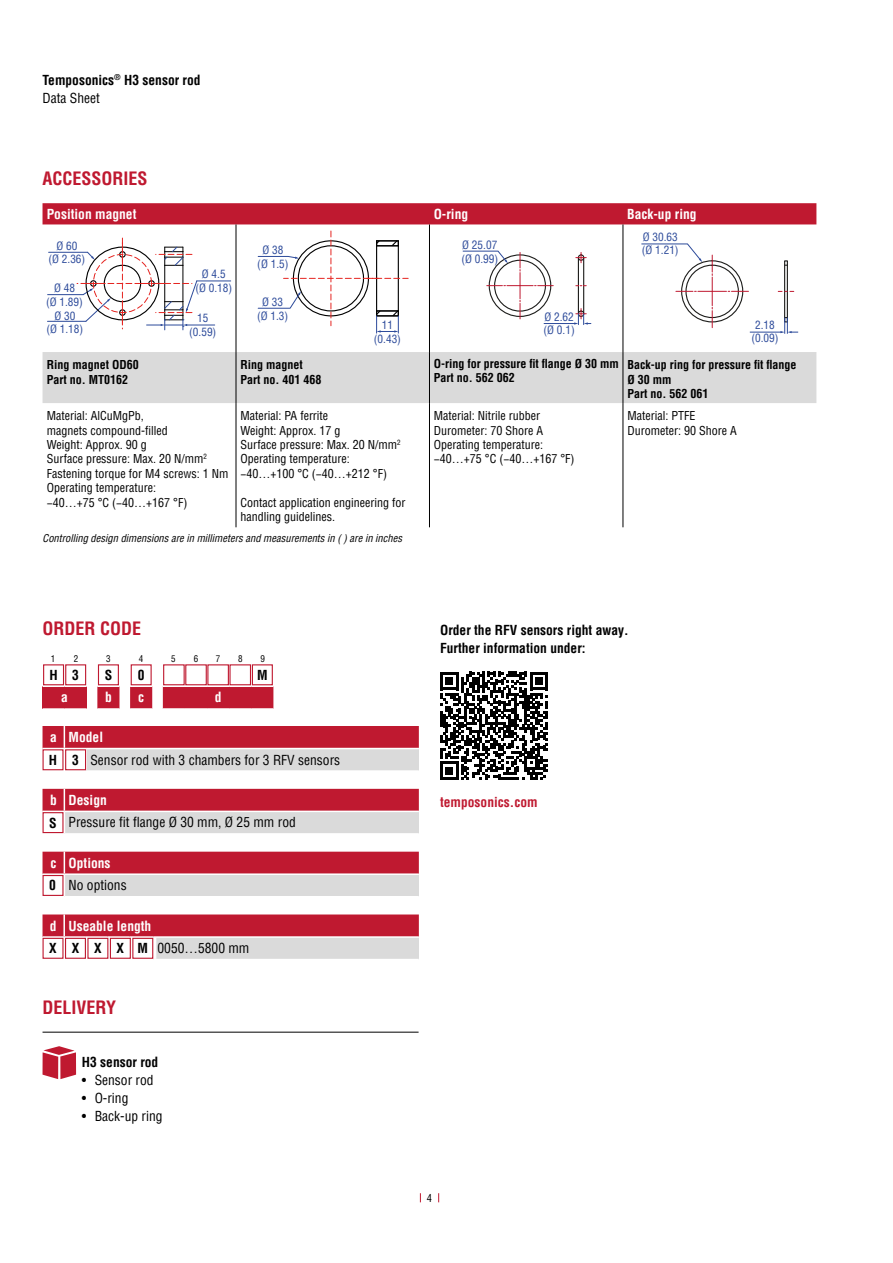
<style>
.page{position:relative;width:893px;height:1263px;background:#fff}
.page>*{position:absolute;margin:0;border:0;box-sizing:border-box;transform-origin:0 0}
.t1{font:700 condensed 18px "Helvetica LT Pro";color:#bf1930}
.t2{font:condensed 13.5px/22.5px "Helvetica LT Pro";color:#000}
.t3{font:700 condensed 13.5px/18px "Helvetica LT Pro";color:#000}
.t4{font:700 condensed 13.5px/22.5px "Helvetica LT Pro";color:#fff}
.t5{font:700 condensed 13.5px "Helvetica LT Pro";color:#bf1930}
.t6{font:condensed 12px/14.4px "Helvetica LT Pro";color:#000}
.t7{font:700 condensed 12px/14.4px "Helvetica LT Pro";color:#000}
.t8{font:condensed 11.25px/13.5px "Helvetica LT Std";color:#2c4a9a;text-align:center}
.t9{font:condensed 11.25px/13.5px "Helvetica LT Pro";color:#2c4a9a}
.t10{font:italic condensed 10.5px "Helvetica LT Pro";color:#000}
.t11{font:condensed 10.5px "Helvetica LT Pro";color:#000}
.t12{font:condensed 9px "Helvetica LT Pro";color:#000}
.s1{font-weight:400}
.s2{font-weight:700;color:#fff}
.s3{font-weight:700}
.s4{color:#000}
.s5{font-weight:400;color:#000}
</style>
<div class="page">
<div style="left:43px;top:686px;width:44px;height:23px;background:#bf1930"></div>
<svg style="left:43px;top:708px;width:44px;height:1px"></svg>
<svg style="left:97px;top:686px;width:176px;height:23px;background:#c93d50"></svg>
<hr style="left:97px;top:685px;width:22px;height:2px;background:#fff">
<hr style="left:130px;top:685px;width:22px;height:2px;background:#fff">
<hr style="left:163px;top:685px;width:22px;height:2px;background:#fff">
<hr style="left:185px;top:685px;width:22px;height:2px;background:#fff">
<hr style="left:207px;top:685px;width:22px;height:2px;background:#fff">
<hr style="left:229px;top:685px;width:22px;height:2px;background:#fff">
<hr style="left:251px;top:685px;width:22px;height:2px;background:#fff">
<hr style="left:43px;top:685px;width:22px;height:2px;background:#fff">
<hr style="left:65px;top:685px;width:22px;height:2px;background:#fff">
<div style="left:43px;top:664px;width:21px;height:21px;border:1px solid #bf1930"></div>
<div style="left:65px;top:664px;width:21px;height:21px;border:1px solid #bf1930"></div>
<div style="left:98px;top:664px;width:21px;height:21px;border:1px solid #bf1930"></div>
<div style="left:131px;top:664px;width:21px;height:21px;border:1px solid #bf1930"></div>
<div style="left:163px;top:664px;width:22px;height:21px;border:1px solid #bf1930"></div>
<div style="left:185px;top:664px;width:22px;height:21px;border:1px solid #bf1930"></div>
<div style="left:207px;top:664px;width:22px;height:21px;border:1px solid #bf1930"></div>
<div style="left:229px;top:664px;width:22px;height:21px;border:1px solid #bf1930"></div>
<div style="left:252px;top:664px;width:21px;height:21px;border:1px solid #bf1930"></div>
<svg style="left:43px;top:726px;width:376px;height:44px;background:#ce7984"></svg>
<hr style="left:86px;top:748px;width:333px;height:1px;background:#fff">
<hr style="left:85px;top:749px;width:2px;height:21px;background:#fff">
<div style="left:65px;top:749px;width:21px;height:21px;border:1px solid #bf1930"></div>
<svg style="left:43px;top:789px;width:376px;height:44px;background:#ce7c87"></svg>
<div style="left:43px;top:812px;width:21px;height:21px;border:1px solid #bf1930"></div>
<svg style="left:43px;top:852px;width:376px;height:44px;background:#ce7d88"></svg>
<div style="left:43px;top:875px;width:21px;height:21px;border:1px solid #bf1930"></div>
<div style="left:43px;top:914px;width:376px;height:22px;background:#bf1930"></div>
<div style="left:153px;top:937px;width:266px;height:22px;background:#dadada"></div>
<hr style="left:63px;top:914px;width:2px;height:22px;background:#fff">
<div style="left:105px;top:938px;width:5px;height:21px;background:#e49ea8"></div>
<svg style="left:153px;top:938px;width:3px;height:21px"></svg>
<hr style="left:153px;top:936px;width:266px;height:2px;background:#fff">
<div style="left:43px;top:938px;width:21px;height:21px;border:1px solid #bf1930"></div>
<div style="left:65px;top:938px;width:21px;height:21px;border:1px solid #bf1930"></div>
<div style="left:87px;top:938px;width:21px;height:21px;border:1px solid #bf1930"></div>
<div style="left:110px;top:938px;width:21px;height:21px;border:1px solid #bf1930"></div>
<div style="left:132px;top:938px;width:21px;height:21px;border:1px solid #bf1930"></div>
<hr style="left:43px;top:1032px;width:376px;height:1px;background:#000">
<svg style="left:43px;top:1046px;width:33px;height:33px"></svg>
<svg style="left:440px;top:672px;width:108px;height:108px"></svg>
<div style="left:43px;top:203px;width:773px;height:21px;background:#bf1930"></div>
<div style="left:43px;top:352px;width:773px;height:51px;background:#dadada"></div>
<hr style="left:236px;top:224px;width:1px;height:128px;background:#000">
<hr style="left:429px;top:224px;width:1px;height:128px;background:#000">
<hr style="left:623px;top:352px;width:1px;height:51px;background:#000">
<hr style="left:623px;top:403px;width:1px;height:124px;background:#000">
<hr style="left:623px;top:224px;width:1px;height:128px;background:#000">
<hr style="left:236px;top:352px;width:1px;height:51px;background:#000">
<hr style="left:429px;top:352px;width:1px;height:51px;background:#000">
<hr style="left:236px;top:403px;width:1px;height:124px;background:#000">
<hr style="left:429px;top:403px;width:1px;height:124px;background:#000">
<hr style="left:49px;top:252px;width:39px;height:1px;background:#2c4a9a">
<hr style="left:48px;top:294px;width:35px;height:1px;background:#2c4a9a">
<hr style="left:47px;top:321px;width:39px;height:1px;background:#2c4a9a">
<hr style="left:197px;top:281px;width:34px;height:1px;background:#2c4a9a">
<svg style="left:77px;top:238px;width:138px;height:92px"></svg>
<svg style="left:258px;top:231px;width:150px;height:102px"></svg>
<hr style="left:578px;top:258px;width:1px;height:56px;background:#1d1d1b">
<hr style="left:583px;top:258px;width:1px;height:56px;background:#1d1d1b">
<svg style="left:576px;top:252px;width:10px;height:11px"></svg>
<svg style="left:462px;top:251px;width:91px;height:68px"></svg>
<hr style="left:544px;top:323px;width:31px;height:1px;background:#2c4a9a">
<svg style="left:574px;top:309px;width:17px;height:16px"></svg>
<hr style="left:750px;top:332px;width:31px;height:1px;background:#2c4a9a">
<svg style="left:778px;top:260px;width:20px;height:74px"></svg>
<svg style="left:641px;top:244px;width:107px;height:84px"></svg>
<p class="t3" style="left:43px;top:70px;width:160px">Temposonics<sup>®</sup> H3 sensor rod<br><span class="s1">Data Sheet</span></p>
<h1 class="t1" style="left:43px;top:167px;width:107px">ACCESSORIES</h1>
<p class="t4" style="left:47px;top:202px;width:91px">Position magnet</p>
<p class="t4" style="left:434px;top:202px;width:36px">O-ring</p>
<p class="t4" style="left:627px;top:202px;width:71px">Back-up ring</p>
<p class="t8" style="left:48px;top:239px;width:38px">Ø 60<br>(Ø 2.36)</p>
<p class="t8" style="left:46px;top:281px;width:39px">Ø 48<br>(Ø 1.89)<br>Ø 30<br>(Ø 1.18)</p>
<p class="t8" style="left:642px;top:230px;width:38px;text-align:left">Ø 30.63 (Ø 1.21)</p>
<p class="t9" style="left:461px;top:239px;width:38px">Ø 25.07 (Ø 0.99)</p>
<p class="t8" style="left:257px;top:243px;width:33px">Ø 38 (Ø 1.5)</p>
<p class="t8" style="left:257px;top:295px;width:33px">Ø 33 (Ø 1.3)</p>
<p class="t8" style="left:195px;top:267px;width:38px">Ø 4.5 (Ø 0.18)</p>
<p class="t8" style="left:189px;top:311px;width:29px">15 (0.59)</p>
<p class="t9" style="left:543px;top:310px;width:33px">Ø 2.62 (Ø 0.1)</p>
<p class="t8" style="left:374px;top:318px;width:29px">11 (0.43)</p>
<p class="t8" style="left:751px;top:318px;width:29px">2.18 (0.09)</p>
<p class="t7" style="left:47px;top:357px;width:94px">Ring magnet OD60<br>Part no. MT0162</p>
<p class="t7" style="left:240px;top:357px;width:82px;line-height:15px">Ring magnet<br>Part no. 401 468</p>
<p class="t7" style="left:434px;top:356px;width:186px">O-ring for pressure fit flange Ø 30 mm<br>Part no. 562 062</p>
<p class="t7" style="left:627px;top:357px;width:170px">Back-up ring for pressure fit flange<br>Ø 30 mm<br>Part no. 562 061</p>
<p class="t6" style="left:47px;top:409px;width:183px">Material: AlCuMgPb,<br>magnets compound-filled<br>Weight: Approx. 90 g<br>Surface pressure: Max. 20 N/mm<sup>2<br></sup>Fastening torque for M4 screws: 1 Nm<br>Operating temperature:<br>−40…+75 °C (−40…+167 °F)</p>
<p class="t6" style="left:240px;top:409px;width:162px">Material: PA ferrite<br>Weight: Approx. 17 g<br>Surface pressure: Max. 20 N/mm<sup>2<br></sup>Operating temperature: −40…+100 °C (−40…+212 °F)</p>
<p class="t6" style="left:434px;top:409px;width:142px">Material: Nitrile rubber<br>Durometer: 70 Shore A<br>Operating temperature: −40…+75 °C (−40…+167 °F)</p>
<p class="t6" style="left:627px;top:409px;width:111px">Material: PTFE<br>Durometer: 90 Shore A</p>
<p class="t6" style="left:240px;top:495px;width:166px">Contact application engineering for handling guidelines.</p>
<p class="t10" style="left:43px;top:531px;width:361px">Controlling design dimensions are in millimeters and measurements in ( ) are in inches</p>
<h1 class="t1" style="left:43px;top:617px;width:100px">ORDER CODE</h1>
<p class="t12" style="left:51px;top:653px;width:6px">1</p>
<p class="t12" style="left:74px;top:653px;width:6px">2</p>
<p class="t12" style="left:106px;top:653px;width:6px">3</p>
<p class="t12" style="left:139px;top:653px;width:6px">4</p>
<p class="t12" style="left:171px;top:653px;width:6px">5</p>
<p class="t12" style="left:194px;top:653px;width:6px">6</p>
<p class="t12" style="left:216px;top:653px;width:6px">7</p>
<p class="t12" style="left:238px;top:653px;width:6px">8</p>
<p class="t12" style="left:260px;top:653px;width:6px">9</p>
<p class="t3" style="left:49px;top:665px;width:31px">H 3</p>
<p class="t3" style="left:105px;top:665px;width:9px">S</p>
<p class="t3" style="left:138px;top:665px;width:8px">0</p>
<p class="t3" style="left:257px;top:665px;width:12px">M</p>
<p class="t4" style="left:61px;top:685px;width:8px">a</p>
<p class="t4" style="left:105px;top:685px;width:8px">b</p>
<p class="t4" style="left:138px;top:685px;width:7px">c</p>
<p class="t4" style="left:215px;top:685px;width:8px">d</p>
<p class="t2" style="left:49px;top:726px;width:293px"><span class="s2">a Model<br></span><span class="s3">H 3</span> Sensor rod with 3 chambers for 3 RFV sensors</p>
<p class="t2" style="left:49px;top:789px;width:248px"><span class="s2">b Design<br></span><span class="s3">S</span> Pressure fit flange Ø 30 mm, Ø 25 mm rod</p>
<p class="t2" style="left:49px;top:851px;width:79px"><span class="s2">c Options<br></span><span class="s3">0</span> No options</p>
<p class="t4" style="left:49px;top:914px;width:202px">d Useable length<br><span class="s4">X X X X M</span> <span class="s5">0050…5800 mm</span></p>
<h1 class="t1" style="left:43px;top:995px;width:75px">DELIVERY</h1>
<p class="t3" style="left:82px;top:1052px;width:78px">H3 sensor rod</p>
<p class="t2" style="left:82px;top:1068px;width:73px">• Sensor rod</p>
<p class="t2" style="left:82px;top:1086px;width:48px">• O-ring</p>
<p class="t2" style="left:82px;top:1104px;width:82px">• Back-up ring</p>
<p class="t3" style="left:440px;top:621px;width:190px">Order the RFV sensors right away.<br>Further information under:</p>
<p class="t5" style="left:440px;top:793px;width:99px">temposonics.com</p>
<p class="t11" style="left:427px;top:1191px;width:7px">4</p>
</div>
